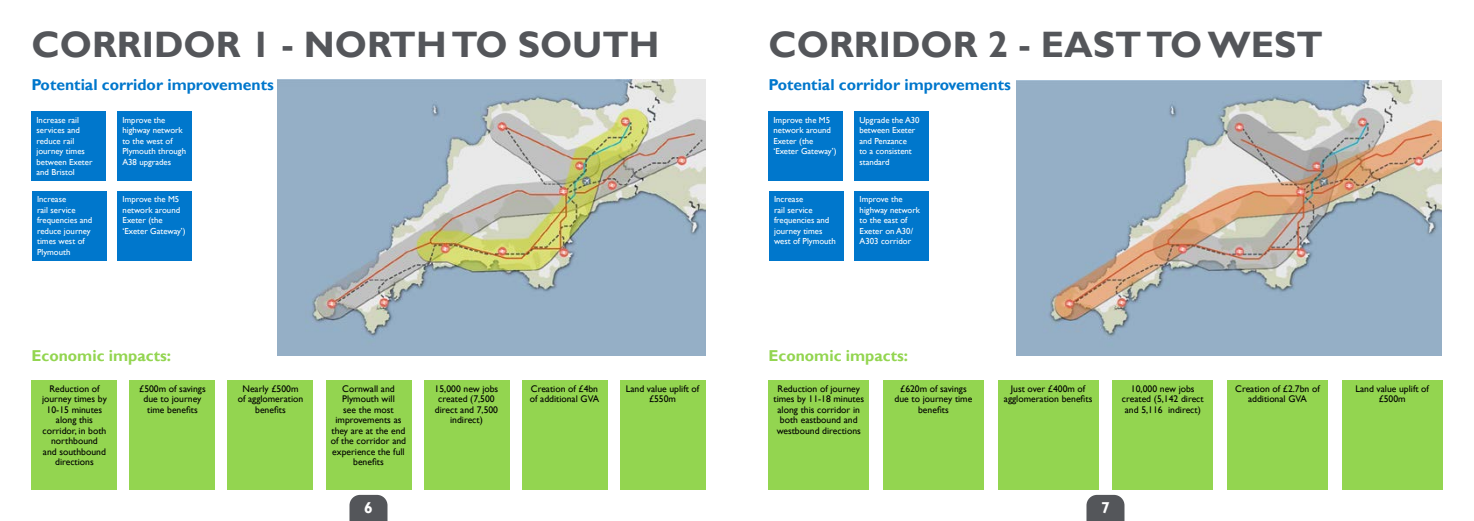
<style>
.page{position:relative;width:1474px;height:521px;background:#fff}
.page>*{position:absolute;margin:0;border:0;box-sizing:border-box;transform-origin:0 0}
.t1{font:700 36.75px "Gill Sans";color:#54565a}
.t2{font:700 15.75px "Gill Sans";color:#07c}
.t3{font:700 15.75px "Gill Sans";color:#93d550}
.t4{font:700 15.75px "Gill Sans";color:#fff}
.t5{font:9.62px/10.5px "Gill Sans";color:#000;text-align:center}
.t6{font:8.75px/10.5px "Gill Sans";color:#fff}
</style>
<div class="page">
<svg style="left:349px;top:495px;width:38px;height:26px"></svg>
<svg style="left:1086px;top:495px;width:38px;height:26px"></svg>
<img style="left:277px;top:79px;width:428px;height:276px">
<div style="left:32px;top:112px;width:74px;height:69px;background:#07c"></div>
<div style="left:768px;top:112px;width:75px;height:69px;background:#07c"></div>
<div style="left:118px;top:191px;width:74px;height:69px;background:#07c"></div>
<div style="left:854px;top:191px;width:75px;height:69px;background:#07c"></div>
<div style="left:117px;top:112px;width:75px;height:69px;background:#07c"></div>
<div style="left:854px;top:112px;width:75px;height:69px;background:#07c"></div>
<div style="left:32px;top:191px;width:75px;height:69px;background:#07c"></div>
<div style="left:769px;top:191px;width:74px;height:69px;background:#07c"></div>
<div style="left:129px;top:380px;width:86px;height:109px;background:#93d550"></div>
<div style="left:768px;top:380px;width:101px;height:109px;background:#93d550"></div>
<div style="left:32px;top:380px;width:85px;height:109px;background:#93d550"></div>
<div style="left:227px;top:380px;width:86px;height:109px;background:#93d550"></div>
<div style="left:883px;top:380px;width:100px;height:109px;background:#93d550"></div>
<div style="left:325px;top:380px;width:86px;height:109px;background:#93d550"></div>
<div style="left:997px;top:380px;width:101px;height:109px;background:#93d550"></div>
<div style="left:423px;top:380px;width:86px;height:109px;background:#93d550"></div>
<div style="left:1112px;top:380px;width:101px;height:109px;background:#93d550"></div>
<div style="left:521px;top:380px;width:86px;height:109px;background:#93d550"></div>
<div style="left:1227px;top:380px;width:100px;height:109px;background:#93d550"></div>
<div style="left:619px;top:380px;width:86px;height:109px;background:#93d550"></div>
<div style="left:1341px;top:380px;width:101px;height:109px;background:#93d550"></div>
<img style="left:1016px;top:80px;width:424px;height:275px">
<h1 class="t1" style="left:32px;top:22px;width:629px">CORRIDOR 1 - NORTH TO SOUTH</h1>
<h1 class="t1" style="left:768px;top:22px;width:556px">CORRIDOR 2 - EAST TO WEST</h1>
<h2 class="t2" style="left:32px;top:75px;width:244px">Potential corridor improvements</h2>
<h2 class="t2" style="left:768px;top:75px;width:244px">Potential corridor improvements</h2>
<p class="t6" style="left:122px;top:115px;width:65px">Improve the highway network to the west of<br>Plymouth through<br>A38 upgrades</p>
<p class="t6" style="left:859px;top:115px;width:62px">Upgrade the A30 between Exeter and Penzance<br>to a consistent standard</p>
<p class="t6" style="left:36px;top:115px;width:58px">Increase rail services and reduce rail journey times between Exeter and Bristol</p>
<p class="t6" style="left:773px;top:115px;width:65px">Improve the M5 network around<br>Exeter (the ‘Exeter Gateway’)</p>
<p class="t6" style="left:37px;top:194px;width:57px">Increase<br>rail service frequencies and reduce journey times west of<br>Plymouth</p>
<p class="t6" style="left:774px;top:194px;width:63px">Increase<br>rail service frequencies and journey times west of Plymouth</p>
<p class="t6" style="left:123px;top:194px;width:65px">Improve the M5 network around<br>Exeter (the ‘Exeter Gateway’)</p>
<p class="t6" style="left:859px;top:194px;width:62px">Improve the highway network to the east of<br>Exeter on A30/<br>A303 corridor</p>
<h2 class="t3" style="left:32px;top:346px;width:141px">Economic impacts:</h2>
<h2 class="t3" style="left:768px;top:346px;width:141px">Economic impacts:</h2>
<p class="t5" style="left:139px;top:383px;width:68px">£500m of savings due to journey time benefits</p>
<p class="t5" style="left:773px;top:383px;width:92px">Reduction of journey times by 11-18 minutes along this corridor in both eastbound and westbound directions</p>
<p class="t5" style="left:42px;top:383px;width:66px">Reduction of journey times by<br>10-15 minutes along this corridor, in both northbound<br>and southbound directions</p>
<p class="t5" style="left:238px;top:383px;width:67px">Nearly £500m of agglomeration benefits</p>
<p class="t5" style="left:894px;top:383px;width:79px">£620m of savings due to journey time benefits</p>
<p class="t5" style="left:331px;top:383px;width:77px">Cornwall and<br>Plymouth will<br>see the most improvements as they are at the end of the corridor and experience the full benefits</p>
<p class="t5" style="left:1003px;top:383px;width:90px">Just over £400m of agglomeration benefits</p>
<p class="t5" style="left:434px;top:383px;width:65px">15,000 new jobs created (7,500 direct and 7,500 indirect)</p>
<p class="t5" style="left:1121px;top:383px;width:83px">10,000 new jobs created (5,142 direct and 5,116 indirect)</p>
<p class="t5" style="left:530px;top:383px;width:71px;text-align:left">Creation of £4bn of additional GVA</p>
<p class="t5" style="left:1235px;top:383px;width:86px">Creation of £2.7bn of additional GVA</p>
<p class="t5" style="left:625px;top:383px;width:75px">Land value uplift of £550m</p>
<p class="t5" style="left:1355px;top:383px;width:75px">Land value uplift of £500m</p>
<h2 class="t4" style="left:364px;top:498px;width:10px">6</h2>
<h2 class="t4" style="left:1101px;top:498px;width:10px">7</h2>
</div>
